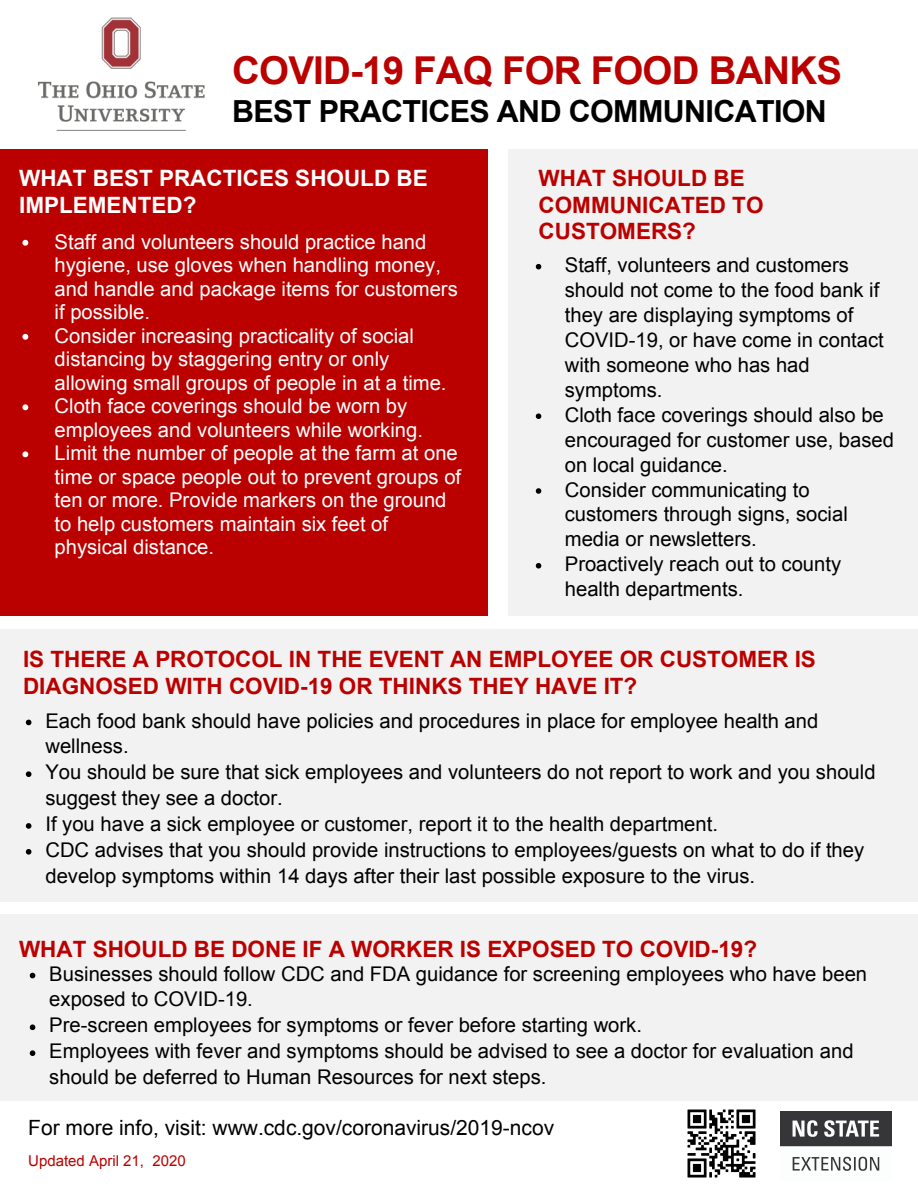
<style>
.page{position:relative;width:918px;height:1188px;background:#fff}
.page>*{position:absolute;margin:0;border:0;box-sizing:border-box;transform-origin:0 0}
.t1{font:700 38.4px "Arial";letter-spacing:-.02em;color:#b00}
.t2{font:700 30.45px "Arial";letter-spacing:-.02em;color:#000}
.t3{font:700 22.5px/26.4px "Arial";color:#b00}
.t4{font:700 22.5px/26.4px "Arial";color:#fff}
.t5{font:21px "Arial";color:#000}
.t6{font:20.25px/24.9px "Arial";color:#000}
.t7{font:20.25px/23.5px "Arial";color:#fff}
.t8{font:15px "Arial";color:#b00}
</style>
<div class="page">
<div style="left:509px;top:149px;width:409px;height:467px;background:#f2f2f2"></div>
<div style="left:0;top:630px;width:918px;height:272px;background:#f2f2f2"></div>
<div style="left:0;top:149px;width:488px;height:467px;background:#b00"></div>
<svg style="left:536px;top:264px;width:5px;height:5px"></svg>
<svg style="left:536px;top:413px;width:5px;height:6px"></svg>
<svg style="left:536px;top:488px;width:5px;height:6px"></svg>
<svg style="left:536px;top:563px;width:5px;height:6px"></svg>
<svg style="left:22px;top:240px;width:6px;height:6px"></svg>
<svg style="left:22px;top:334px;width:6px;height:6px"></svg>
<svg style="left:22px;top:404px;width:6px;height:6px"></svg>
<svg style="left:22px;top:451px;width:6px;height:6px"></svg>
<div style="left:0;top:914px;width:918px;height:187px;background:#f2f2f2"></div>
<svg style="left:30px;top:973px;width:5px;height:5px"></svg>
<svg style="left:30px;top:1024px;width:5px;height:6px"></svg>
<svg style="left:30px;top:1050px;width:5px;height:6px"></svg>
<svg style="left:26px;top:720px;width:5px;height:5px"></svg>
<svg style="left:26px;top:771px;width:5px;height:6px"></svg>
<svg style="left:26px;top:823px;width:5px;height:6px"></svg>
<svg style="left:26px;top:849px;width:5px;height:6px"></svg>
<img style="left:780px;top:1111px;width:112px;height:60px">
<img style="left:687px;top:1109px;width:69px;height:69px">
<img style="left:38px;top:18px;width:167px;height:112px">
<h1 class="t1" style="left:232px;top:49px;width:612px">COVID-19 FAQ FOR FOOD BANKS</h1>
<h2 class="t2" style="left:232px;top:94px;width:596px">BEST PRACTICES AND COMMUNICATION</h2>
<p class="t4" style="left:19px;top:165px;width:410px">WHAT BEST PRACTICES SHOULD BE<br>IMPLEMENTED?</p>
<p class="t7" style="left:55px;top:230px;width:408px">Staff and volunteers should practice hand hygiene, use gloves when handling money, and handle and package items for customers if possible.<br>Consider increasing practicality of social distancing by staggering entry or only allowing small groups of people in at a time.<br>Cloth face coverings should be worn by employees and volunteers while working.<br>Limit the number of people at the farm at one time or space people out to prevent groups of ten or more. Provide markers on the ground to help customers maintain six feet of physical distance.</p>
<p class="t3" style="left:539px;top:165px;width:226px">WHAT SHOULD BE<br>COMMUNICATED TO<br>CUSTOMERS?</p>
<p class="t6" style="left:565px;top:253px;width:331px">Staff, volunteers and customers should not come to the food bank if they are displaying symptoms of<br>COVID-19, or have come in contact with someone who has had symptoms.<br>Cloth face coverings should also be encouraged for customer use, based on local guidance.<br>Consider communicating to customers through signs, social media or newsletters.<br>Proactively reach out to county health departments.</p>
<p class="t3" style="left:23px;top:646px;width:794px;line-height:27px">IS THERE A PROTOCOL IN THE EVENT AN EMPLOYEE OR CUSTOMER IS<br>DIAGNOSED WITH COVID-19 OR THINKS THEY HAVE IT?</p>
<p class="t6" style="left:45px;top:708px;width:832px;line-height:25.8px">Each food bank should have policies and procedures in place for employee health and wellness.<br>You should be sure that sick employees and volunteers do not report to work and you should suggest they see a doctor.<br>If you have a sick employee or customer, report it to the health department.<br>CDC advises that you should provide instructions to employees/guests on what to do if they develop symptoms within 14 days after their last possible exposure to the virus.</p>
<p class="t3" style="left:19px;top:936px;width:739px">WHAT SHOULD BE DONE IF A WORKER IS EXPOSED TO COVID-19?</p>
<p class="t6" style="left:49px;top:961px;width:819px;line-height:25.8px">Businesses should follow CDC and FDA guidance for screening employees who have been exposed to COVID-19.<br>Pre-screen employees for symptoms or fever before starting work.<br>Employees with fever and symptoms should be advised to see a doctor for evaluation and should be deferred to Human Resources for next steps.</p>
<p class="t5" style="left:28px;top:1116px;width:527px">For more info, visit: www.cdc.gov/coronavirus/2019-ncov</p>
<p class="t8" style="left:28px;top:1153px;width:159px">Updated April 21, 2020</p>
</div>
